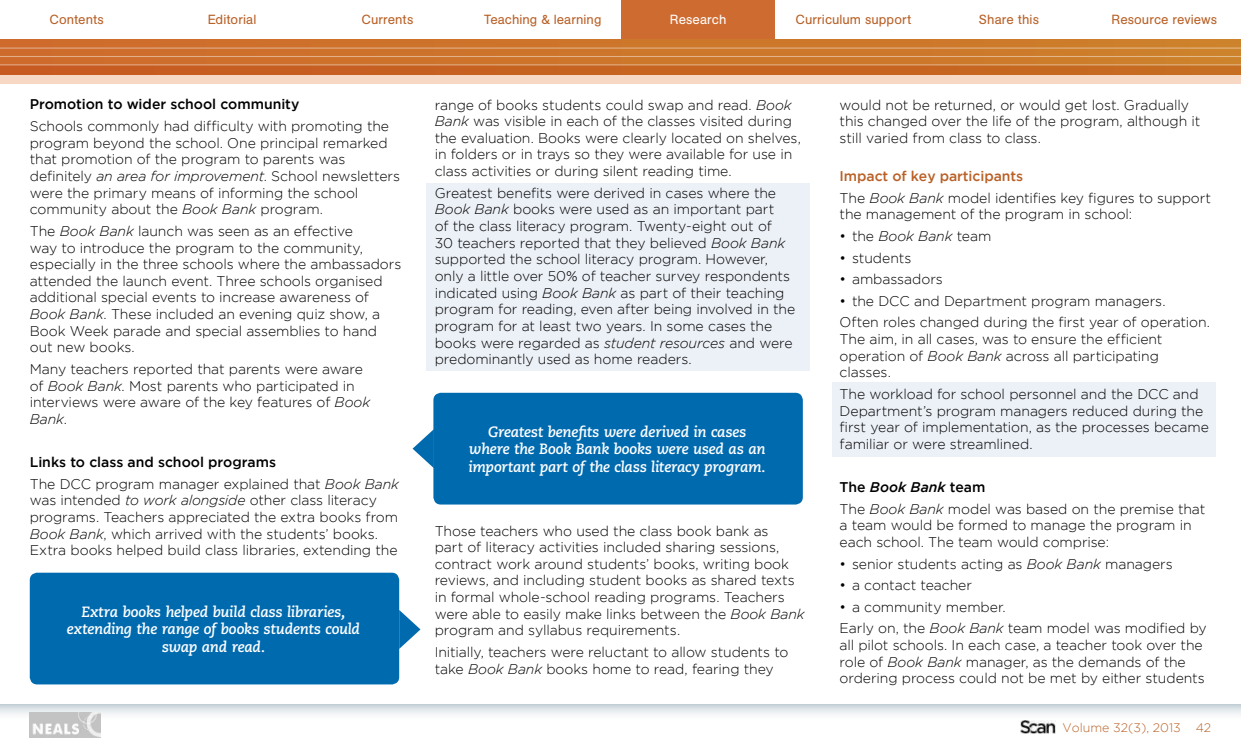
<style>
.page{position:relative;width:1241px;height:745px;background:#fff}
.page>*{position:absolute;margin:0;border:0;box-sizing:border-box;transform-origin:0 0}
.t1{font:italic 700 14.88px/17.5px "Caecilia";letter-spacing:-.02em;color:#fff;text-align:center}
.t2{font:300 14px/16.6px "Gotham";letter-spacing:-.005em;color:#000}
.t3{font:500 14px "Gotham";letter-spacing:-.005em;color:#000}
.t4{font:13.12px "AG Buch BQ";letter-spacing:.005em;color:#b96026}
.t5{font:13.12px "AG Buch BQ";letter-spacing:.005em;color:#fff}
.t6{font:300 12.42px "Gotham";color:#b96026}
.s1{font-style:italic}
.s2{font-weight:500}
.s3{font-weight:500;color:#b96026}
.s4{font-weight:500;font-style:italic}
</style>
<div class="page">
<div style="left:621px;top:0;width:153px;height:39px;background:#ce6b30"></div>
<img style="left:0;top:704px;width:1240px;height:34px">
<img style="left:30px;top:711px;width:71px;height:25px">
<img style="left:1020px;top:720px;width:34px;height:13px">
<img style="left:0;top:39px;width:1240px;height:25px">
<svg style="left:0;top:65px;width:1240px;height:19px;background:#dd9b70"></svg>
<hr style="left:0;top:47px;width:1240px;height:2px;background:#fff">
<hr style="left:0;top:56px;width:1240px;height:1px;background:#fff">
<div style="left:832px;top:382px;width:383px;height:74px;background:#ecf0f7"></div>
<div style="left:426px;top:183px;width:383px;height:187px;background:#ecf0f7"></div>
<svg style="left:399px;top:609px;width:21px;height:39px"></svg>
<svg style="left:412px;top:430px;width:21px;height:38px"></svg>
<div style="left:30px;top:572px;width:369px;height:112px;background:#006aaf;border-radius:7px"></div>
<div style="left:433px;top:392px;width:369px;height:112px;background:#006aaf;border-radius:7px"></div>
<p class="t4" style="left:49px;top:15px;width:56px">Contents</p>
<p class="t4" style="left:208px;top:15px;width:50px">Editorial</p>
<p class="t4" style="left:361px;top:15px;width:53px">Currents</p>
<p class="t4" style="left:484px;top:15px;width:119px">Teaching &amp; learning</p>
<p class="t5" style="left:669px;top:15px;width:58px">Research</p>
<p class="t4" style="left:795px;top:15px;width:117px">Curriculum support</p>
<p class="t4" style="left:978px;top:15px;width:61px">Share this</p>
<p class="t4" style="left:1111px;top:15px;width:107px">Resource reviews</p>
<p class="t3" style="left:30px;top:98px;width:271px">Promotion to wider school community</p>
<p class="t2" style="left:30px;top:117px;width:372px">Schools commonly had difficulty with promoting the program beyond the school. One principal remarked that promotion of the program to parents was definitely <span class="s1">an area for improvement</span>. School newsletters were the primary means of informing the school community about the <span class="s1">Book Bank</span> program.</p>
<p class="t2" style="left:30px;top:223px;width:373px">The <span class="s1">Book Bank</span> launch was seen as an effective<br>way to introduce the program to the community, especially in the three schools where the ambassadors attended the launch event. Three schools organised additional special events to increase awareness of <span class="s1">Book Bank</span>. These included an evening quiz show, a Book Week parade and special assemblies to hand out new books.</p>
<p class="t2" style="left:30px;top:361px;width:342px">Many teachers reported that parents were aware of <span class="s1">Book Bank</span>. Most parents who participated in interviews were aware of the key features of <span class="s1">Book Bank</span>.</p>
<p class="t2" style="left:30px;top:451px;width:371px;line-height:21.6px"><span class="s2">Links to class and school programs<br></span>The DCC program manager explained that <span class="s1">Book Bank</span></p>
<p class="t2" style="left:30px;top:492px;width:370px">was intended <span class="s1">to work alongside</span> other class literacy programs. Teachers appreciated the extra books from <span class="s1">Book Bank</span>, which arrived with the students’ books.<br>Extra books helped build class libraries, extending the</p>
<p class="t1" style="left:67px;top:603px;width:294px">Extra books helped build class libraries, extending the range of books students could swap and read.</p>
<p class="t2" style="left:434px;top:97px;width:367px">range of books students could swap and read. <span class="s1">Book Bank</span> was visible in each of the classes visited during the evaluation. Books were clearly located on shelves, in folders or in trays so they were available for use in class activities or during silent reading time.</p>
<p class="t2" style="left:434px;top:184px;width:362px">Greatest benefits were derived in cases where the <span class="s1">Book Bank</span> books were used as an important part<br>of the class literacy program. Twenty-eight out of<br>30 teachers reported that they believed <span class="s1">Book Bank </span>supported the school literacy program. However, only a little over 50% of teacher survey respondents indicated using <span class="s1">Book Bank</span> as part of their teaching program for reading, even after being involved in the program for at least two years. In some cases the books were regarded as <span class="s1">student resources</span> and were predominantly used as home readers.</p>
<p class="t1" style="left:468px;top:424px;width:299px">Greatest benefits were derived in cases where the Book Bank books were used as an important part of the class literacy program.</p>
<p class="t2" style="left:434px;top:522px;width:371px">Those teachers who used the class book bank as<br>part of literacy activities included sharing sessions, contract work around students’ books, writing book reviews, and including student books as shared texts in formal whole-school reading programs. Teachers were able to easily make links between the <span class="s1">Book Bank </span>program and syllabus requirements.</p>
<p class="t2" style="left:434px;top:643px;width:355px">Initially, teachers were reluctant to allow students to take <span class="s1">Book Bank</span> books home to read, fearing they</p>
<p class="t2" style="left:839px;top:97px;width:362px">would not be returned, or would get lost. Gradually this changed over the life of the program, although it still varied from class to class.</p>
<p class="t2" style="left:839px;top:166px;width:373px;line-height:21.6px"><span class="s3">Impact of key participants<br></span>The <span class="s1">Book Bank</span> model identifies key figures to support</p>
<p class="t2" style="left:839px;top:206px;width:294px">the management of the program in school:</p>
<p class="t2" style="left:839px;top:227px;width:153px">• the <span class="s1">Book Bank</span> team</p>
<p class="t2" style="left:839px;top:249px;width:73px">• students</p>
<p class="t2" style="left:839px;top:270px;width:105px">• ambassadors</p>
<p class="t2" style="left:839px;top:290px;width:372px;line-height:21.6px">• the DCC and Department program managers.<br>Often roles changed during the first year of operation.</p>
<p class="t2" style="left:839px;top:330px;width:324px">The aim, in all cases, was to ensure the efficient operation of <span class="s1">Book Bank</span> across all participating classes.</p>
<p class="t2" style="left:839px;top:386px;width:371px">The workload for school personnel and the DCC and Department’s program managers reduced during the first year of implementation, as the processes became familiar or were streamlined.</p>
<p class="t2" style="left:839px;top:476px;width:367px;line-height:21.6px"><span class="s2">The</span> <span class="s4">Book Bank</span> <span class="s2">team<br></span>The <span class="s1">Book Bank</span> model was based on the premise that</p>
<p class="t2" style="left:839px;top:517px;width:353px">a team would be formed to manage the program in each school. The team would comprise:</p>
<p class="t2" style="left:839px;top:555px;width:334px">• senior students acting as <span class="s1">Book Bank</span> managers</p>
<p class="t2" style="left:839px;top:576px;width:134px">• a contact teacher</p>
<p class="t2" style="left:839px;top:595px;width:368px;line-height:21.6px">• a community member.<br>Early on, the <span class="s1">Book Bank</span> team model was modified by</p>
<p class="t2" style="left:839px;top:637px;width:366px">all pilot schools. In each case, a teacher took over the role of <span class="s1">Book Bank</span> manager, as the demands of the ordering process could not be met by either students</p>
<p class="t6" style="left:1062px;top:721px;width:150px">Volume 32(3), 2013 42</p>
</div>
